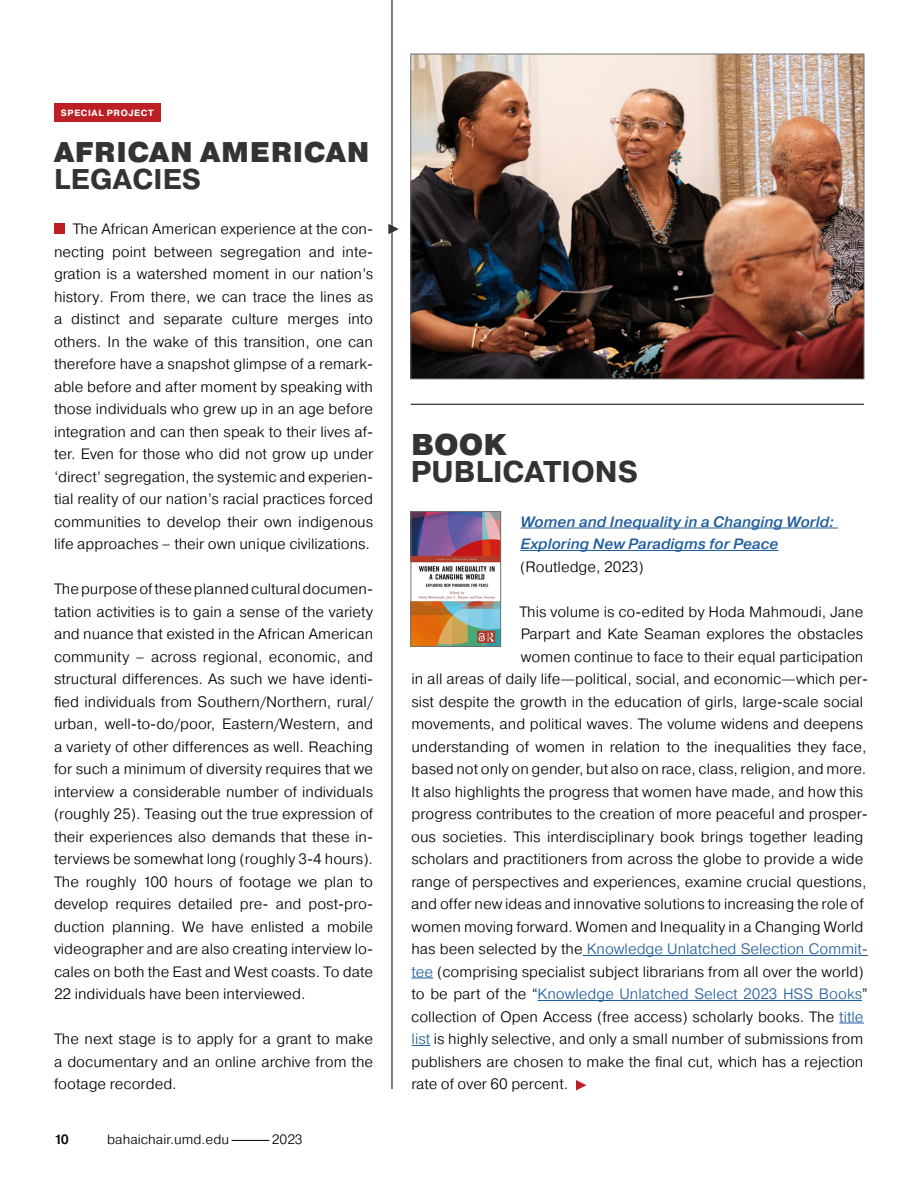
<style>
.page{position:relative;width:918px;height:1188px;background:#fff}
.page>*{position:absolute;margin:0;border:0;box-sizing:border-box;transform-origin:0 0}
.t1{font:700 30px "Pragmatica";color:#333}
.t2{font:900 30px "Pragmatica";color:#333}
.t3{font:900 28.5px "Pragmatica";letter-spacing:.01em;color:#333}
.t4{font:700 28.5px "Pragmatica";letter-spacing:.01em;color:#333}
.t5{font:300 15px/22.5px "Pragmatica";color:#000;text-align:justify}
.t6{font:300 15px "Pragmatica";color:#215e9e}
.t7{font:italic 500 15px/22.5px "Pragmatica";color:#215e9e}
.t8{font:300 13.5px "Pragmatica";color:#000}
.t9{font:500 13.5px "Pragmatica";color:#000}
.t10{font:700 9px "Pragmatica";letter-spacing:.07em;color:#fff}
.s1{color:#000}
.s2{color:#215e9e}
</style>
<div class="page">
<img style="left:413px;top:56px;width:449px;height:321px">
<div style="left:411px;top:54px;width:453px;height:325px;border:1px solid #707071"></div>
<hr style="left:392px;top:0;width:1px;height:1089px;background:#000">
<div style="left:54px;top:103px;width:106px;height:19px;background:#bc2025"></div>
<div style="left:54px;top:224px;width:10px;height:10px;background:#bc2025"></div>
<hr style="left:521px;top:528px;width:317px;height:1px;background:#215e9e">
<hr style="left:520px;top:550px;width:258px;height:1px;background:#215e9e">
<hr style="left:583px;top:955px;width:285px;height:1px;background:#215e9e">
<svg style="left:411px;top:978px;width:22px;height:1px"></svg>
<hr style="left:538px;top:1000px;width:324px;height:1px;background:#215e9e">
<svg style="left:839px;top:1023px;width:25px;height:1px"></svg>
<svg style="left:412px;top:1045px;width:18px;height:1px"></svg>
<hr style="left:411px;top:404px;width:453px;height:1px;background:#000">
<img style="left:413px;top:513px;width:86px;height:131px">
<div style="left:411px;top:511px;width:90px;height:135px;border:1px solid #707071"></div>
<svg style="left:576px;top:1080px;width:10px;height:10px"></svg>
<svg style="left:388px;top:224px;width:11px;height:10px"></svg>
<hr style="left:232px;top:1140px;width:37px;height:1px;background:#000">
<p class="t10" style="left:61px;top:107px;width:94px">SPECIAL PROJECT</p>
<h2 class="t3" style="left:54px;top:134px;width:317px">AFRICAN AMERICAN</h2>
<h2 class="t4" style="left:54px;top:161px;width:149px">LEGACIES</h2>
<p class="t5" style="left:54px;top:217px;width:321px;text-indent:19px">The African American experience at the con&shy;necting point between segregation and inte&shy;gration is a watershed moment in our nation’s history. From there, we can trace the lines as a distinct and separate culture merges into others. In the wake of this transition, one can therefore have a snapshot glimpse of a remark&shy;able before and after moment by speaking with those individuals who grew up in an age before integration and can then speak to their lives af&shy;ter. Even for those who did not grow up under ‘direct’ segregation, the systemic and experien&shy;tial reality of our nation’s racial practices forced communities to develop their own indigenous life approaches – their own unique civilizations.</p>
<p class="t5" style="left:54px;top:577px;width:321px">The purpose of these planned cultural documen&shy;tation activities is to gain a sense of the variety and nuance that existed in the African American community – across regional, economic, and structural differences. As such we have identi&shy;fied individuals from Southern/Northern, rural/ urban, well-to-do/poor, Eastern/Western, and a variety of other differences as well. Reaching for such a minimum of diversity requires that we interview a considerable number of individuals (roughly 25). Teasing out the true expression of their experiences also demands that these in&shy;terviews be somewhat long (roughly 3-4 hours).<br>The roughly 100 hours of footage we plan to develop requires detailed pre- and post-pro&shy;duction planning. We have enlisted a mobile videographer and are also creating interview lo&shy;cales on both the East and West coasts. To date 22 individuals have been interviewed.</p>
<p class="t5" style="left:54px;top:1027px;width:321px">The next stage is to apply for a grant to make a documentary and an online archive from the footage recorded.</p>
<p class="t9" style="left:54px;top:1131px;width:17px">10</p>
<p class="t8" style="left:107px;top:1131px;width:123px">bahaichair.umd.edu</p>
<p class="t8" style="left:272px;top:1131px;width:32px">2023</p>
<h1 class="t2" style="left:411px;top:425px;width:97px">BOOK</h1>
<h1 class="t1" style="left:411px;top:452px;width:229px">PUBLICATIONS</h1>
<p class="t7" style="left:520px;top:510px;width:316px">Women and Inequality in a Changing World:<br>Exploring New Paradigms for Peace</p>
<p class="t5" style="left:520px;top:555px;width:125px">(Routledge, 2023)</p>
<p class="t5" style="left:519px;top:600px;width:346px">This volume is co-edited by Hoda Mahmoudi, Jane</p>
<p class="t5" style="left:521px;top:622px;width:344px">Parpart and Kate Seaman explores the obstacles</p>
<p class="t5" style="left:521px;top:645px;width:344px">women continue to face to their equal participation</p>
<p class="t5" style="left:411px;top:667px;width:458px">in all areas of daily life—political, social, and economic—which per-</p>
<p class="t5" style="left:411px;top:690px;width:453px">sist despite the growth in the education of girls, large-scale social</p>
<p class="t5" style="left:411px;top:712px;width:453px">movements, and political waves. The volume widens and deepens</p>
<p class="t5" style="left:411px;top:735px;width:457px">understanding of women in relation to the inequalities they face,</p>
<p class="t5" style="left:411px;top:757px;width:457px">based not only on gender, but also on race, class, religion, and more.</p>
<p class="t5" style="left:411px;top:780px;width:454px">It also highlights the progress that women have made, and how this</p>
<p class="t5" style="left:411px;top:802px;width:458px">progress contributes to the creation of more peaceful and prosper-</p>
<p class="t5" style="left:411px;top:825px;width:454px">ous societies. This interdisciplinary book brings together leading</p>
<p class="t5" style="left:411px;top:847px;width:454px">scholars and practitioners from across the globe to provide a wide</p>
<p class="t5" style="left:411px;top:870px;width:457px">range of perspectives and experiences, examine crucial questions,</p>
<p class="t5" style="left:411px;top:892px;width:454px">and offer new ideas and innovative solutions to increasing the role of</p>
<p class="t5" style="left:411px;top:915px;width:453px">women moving forward. Women and Inequality in a Changing World</p>
<p class="t6" style="left:411px;top:939px;width:458px"><span class="s1">has been selected by the</span> Knowledge Unlatched Selection Commit-</p>
<p class="t5" style="left:411px;top:960px;width:454px"><span class="s2">tee</span> (comprising specialist subject librarians from all over the world)</p>
<p class="t6" style="left:411px;top:984px;width:458px"><span class="s1">to be part of the “</span>Knowledge Unlatched Select 2023 HSS Books<span class="s1">”</span></p>
<p class="t5" style="left:411px;top:1005px;width:454px">collection of Open Access (free access) scholarly books. The <span class="s2">title</span></p>
<p class="t5" style="left:412px;top:1027px;width:453px"><span class="s2">list</span> is highly selective, and only a small number of submissions from</p>
<p class="t5" style="left:411px;top:1050px;width:454px">publishers are chosen to make the final cut, which has a rejection</p>
<p class="t5" style="left:411px;top:1072px;width:158px">rate of over 60 percent.</p>
</div>
